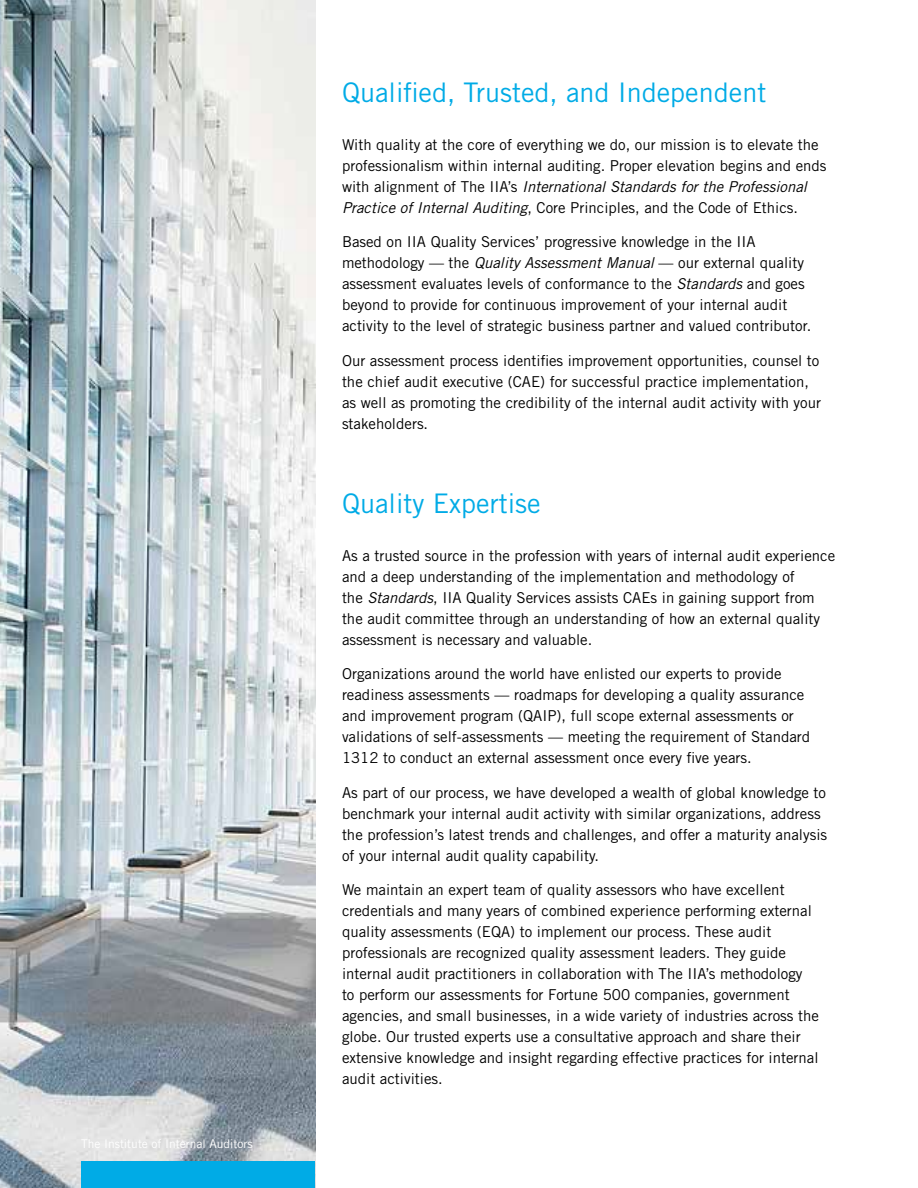
<style>
.page{position:relative;width:918px;height:1188px;background:#fff}
.page>*{position:absolute;margin:0;border:0;box-sizing:border-box;transform-origin:0 0}
.t1{font:27px "Trade Gothic";color:#00abe6}
.t2{font:15px/21px "Trade Gothic";color:#000}
.t3{font:12px "Trade Gothic";color:#fff}
.s1{font-style:italic}
</style>
<div class="page">
<img style="left:0;top:0;width:315px;height:1188px">
<div style="left:81px;top:1161px;width:234px;height:27px;background:#00abe6"></div>
<p class="t3" style="left:81px;top:1136px;width:173px">The Institute of Internal Auditors</p>
<h1 class="t1" style="left:342px;top:76px;width:426px">Qualified, Trusted, and Independent</h1>
<p class="t2" style="left:342px;top:134px;width:486px">With quality at the core of everything we do, our mission is to elevate the professionalism within internal auditing. Proper elevation begins and ends with alignment of The IIA’s <span class="s1">International Standards for the Professional Practice of Internal Auditing</span>, Core Principles, and the Code of Ethics.</p>
<p class="t2" style="left:342px;top:231px;width:471px">Based on IIA Quality Services’ progressive knowledge in the IIA methodology — the <span class="s1">Quality Assessment Manual</span> — our external quality assessment evaluates levels of conformance to the <span class="s1">Standards</span> and goes beyond to provide for continuous improvement of your internal audit activity to the level of strategic business partner and valued contributor.</p>
<p class="t2" style="left:342px;top:350px;width:481px">Our assessment process identifies improvement opportunities, counsel to the chief audit executive (CAE) for successful practice implementation, as well as promoting the credibility of the internal audit activity with your stakeholders.</p>
<h1 class="t1" style="left:342px;top:487px;width:200px">Quality Expertise</h1>
<p class="t2" style="left:342px;top:545px;width:495px">As a trusted source in the profession with years of internal audit experience and a deep understanding of the implementation and methodology of<br>the <span class="s1">Standards</span>, IIA Quality Services assists CAEs in gaining support from the audit committee through an understanding of how an external quality assessment is necessary and valuable.</p>
<p class="t2" style="left:342px;top:663px;width:470px">Organizations around the world have enlisted our experts to provide readiness assessments — roadmaps for developing a quality assurance and improvement program (QAIP), full scope external assessments or validations of self-assessments — meeting the requirement of Standard 1312 to conduct an external assessment once every five years.</p>
<p class="t2" style="left:342px;top:782px;width:487px">As part of our process, we have developed a wealth of global knowledge to benchmark your internal audit activity with similar organizations, address the profession’s latest trends and challenges, and offer a maturity analysis of your internal audit quality capability.</p>
<p class="t2" style="left:342px;top:879px;width:478px">We maintain an expert team of quality assessors who have excellent credentials and many years of combined experience performing external quality assessments (EQA) to implement our process. These audit professionals are recognized quality assessment leaders. They guide internal audit practitioners in collaboration with The IIA’s methodology<br>to perform our assessments for Fortune 500 companies, government agencies, and small businesses, in a wide variety of industries across the globe. Our trusted experts use a consultative approach and share their extensive knowledge and insight regarding effective practices for internal audit activities.</p>
</div>
